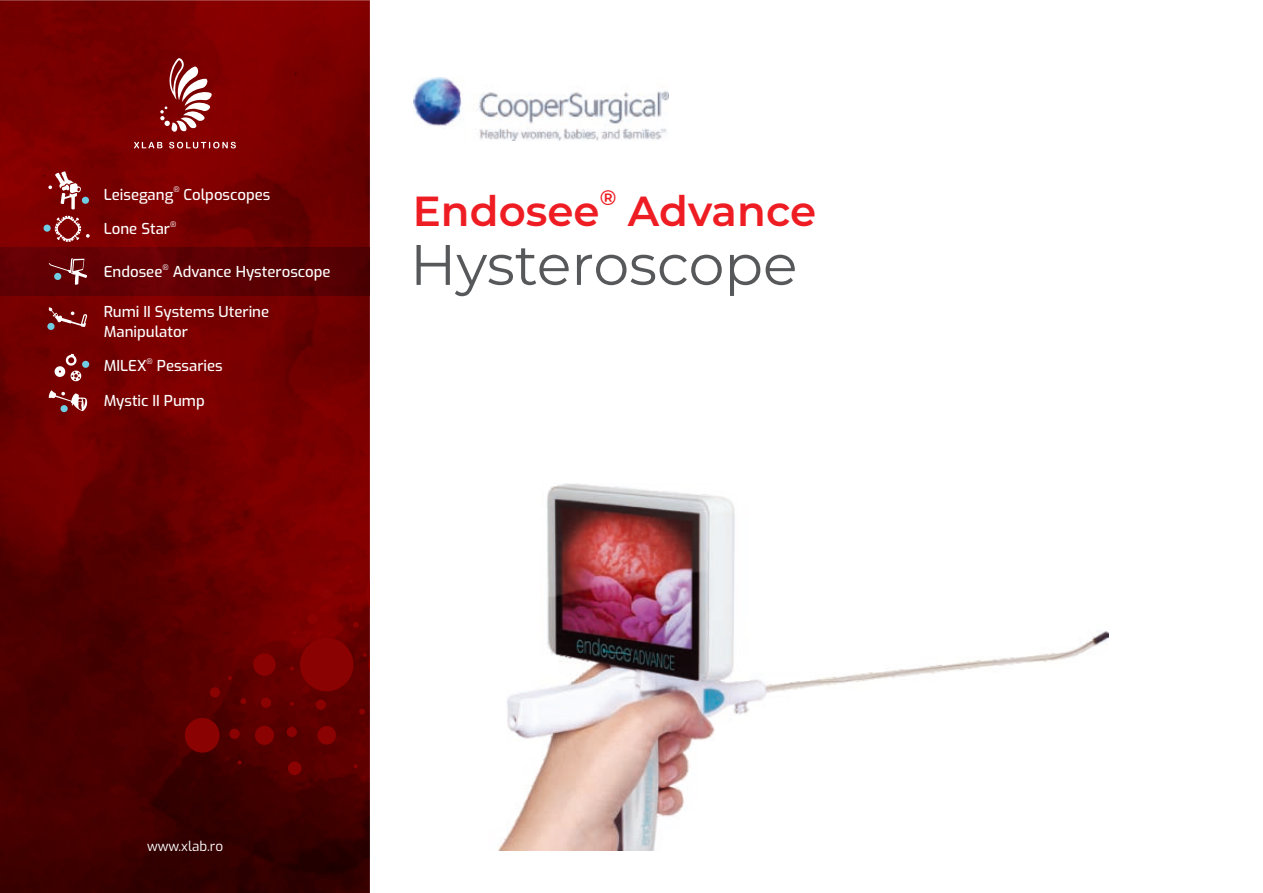
<style>
.page{position:relative;width:1263px;height:893px;background:#fff}
.page>*{position:absolute;margin:0;border:0;box-sizing:border-box;transform-origin:0 0}
.t1{font:57px "Montserrat";color:#57585a}
.t2{font:600 42px "Montserrat";color:#ee1d23}
.t3{font:600 21px "Montserrat";color:#ee1d23}
.t4{font:500 15px/20px "Exo";color:#fff}
.t5{font:13.5px "Exo";color:#fff}
.t6{font:500 7.5px "Exo";color:#fff}
</style>
<div class="page">
<img style="left:0;top:0;width:370px;height:893px">
<div style="left:185px;top:718px;width:35px;height:35px;background:#8b0202;border-radius:50%"></div>
<div style="left:253px;top:653px;width:23px;height:23px;background:#8b0202;border-radius:50%"></div>
<div style="left:255px;top:726px;width:19px;height:19px;background:#8b0202;border-radius:50%"></div>
<div style="left:322px;top:589px;width:10px;height:10px;background:#8b0202;border-radius:50%"></div>
<div style="left:300px;top:638px;width:53px;height:53px;background:#8b0202;border-radius:50%"></div>
<div style="left:317px;top:726px;width:19px;height:19px;background:#8b0202;border-radius:50%"></div>
<svg style="left:366px;top:567px;width:4px;height:54px"></svg>
<svg style="left:240px;top:698px;width:6px;height:6px"></svg>
<div style="left:288px;top:761px;width:13px;height:14px;background:#8b0202;border-radius:50%"></div>
<svg style="left:359px;top:709px;width:6px;height:6px"></svg>
<svg style="left:353px;top:622px;width:6px;height:6px"></svg>
<svg style="left:292px;top:631px;width:4px;height:4px"></svg>
<svg style="left:290px;top:702px;width:4px;height:4px"></svg>
<div style="left:210px;top:687px;width:10px;height:10px;background:#8b0202;border-radius:50%"></div>
<svg style="left:354px;top:764px;width:4px;height:4px"></svg>
<div style="left:287px;top:727px;width:10px;height:10px;background:#8b0202;border-radius:50%"></div>
<div style="left:316px;top:700px;width:10px;height:10px;background:#8b0202;border-radius:50%"></div>
<svg style="left:238px;top:760px;width:4px;height:4px"></svg>
<div style="left:261px;top:697px;width:10px;height:11px;background:#8b0202;border-radius:50%"></div>
<svg style="left:290px;top:666px;width:4px;height:4px"></svg>
<svg style="left:228px;top:676px;width:4px;height:4px"></svg>
<div style="left:229px;top:729px;width:11px;height:10px;background:#8b0202;border-radius:50%"></div>
<div style="left:307px;top:614px;width:10px;height:10px;background:#8b0202;border-radius:50%"></div>
<svg style="left:363px;top:640px;width:7px;height:49px"></svg>
<svg style="left:349px;top:579px;width:4px;height:4px"></svg>
<img style="left:414px;top:78px;width:255px;height:63px">
<img style="left:0;top:247px;width:370px;height:49px">
<img style="left:498px;top:483px;width:610px;height:368px">
<svg style="left:134px;top:58px;width:102px;height:90px;background:#912626"></svg>
<div style="left:82px;top:197px;width:7px;height:7px;background:#70cee4;border-radius:50%"></div>
<svg style="left:48px;top:171px;width:34px;height:38px"></svg>
<div style="left:44px;top:225px;width:7px;height:7px;background:#70cee4;border-radius:50%"></div>
<svg style="left:55px;top:216px;width:35px;height:26px"></svg>
<svg style="left:47px;top:323px;width:8px;height:7px"></svg>
<svg style="left:49px;top:307px;width:38px;height:20px"></svg>
<div style="left:82px;top:361px;width:7px;height:7px;background:#70cee4;border-radius:50%"></div>
<svg style="left:54px;top:354px;width:28px;height:28px"></svg>
<svg style="left:49px;top:390px;width:38px;height:21px"></svg>
<svg style="left:49px;top:258px;width:38px;height:27px"></svg>
<div style="left:54px;top:273px;width:7px;height:7px;background:#70cee4;border-radius:50%"></div>
<p class="t6" style="left:173px;top:185px;width:8px">®</p>
<p class="t4" style="left:104px;top:185px;width:168px">Leisegang Colposcopes</p>
<p class="t6" style="left:170px;top:219px;width:8px">®</p>
<p class="t4" style="left:104px;top:219px;width:68px">Lone Star</p>
<p class="t6" style="left:162px;top:262px;width:8px">®</p>
<p class="t4" style="left:104px;top:262px;width:228px">Endosee Advance Hysteroscope</p>
<p class="t4" style="left:104px;top:301px;width:167px">Rumi II Systems Uterine<br>Manipulator</p>
<p class="t6" style="left:147px;top:356px;width:8px">®</p>
<p class="t4" style="left:104px;top:356px;width:120px">MILEX Pessaries</p>
<p class="t4" style="left:104px;top:391px;width:102px">Mystic II Pump</p>
<h3 class="t3" style="left:600px;top:185px;width:18px">®</h3>
<h2 class="t2" style="left:413px;top:185px;width:405px">Endosee Advance</h2>
<h1 class="t1" style="left:410px;top:230px;width:389px">Hysteroscope</h1>
<p class="t5" style="left:147px;top:837px;width:78px">www.xlab.ro</p>
</div>
